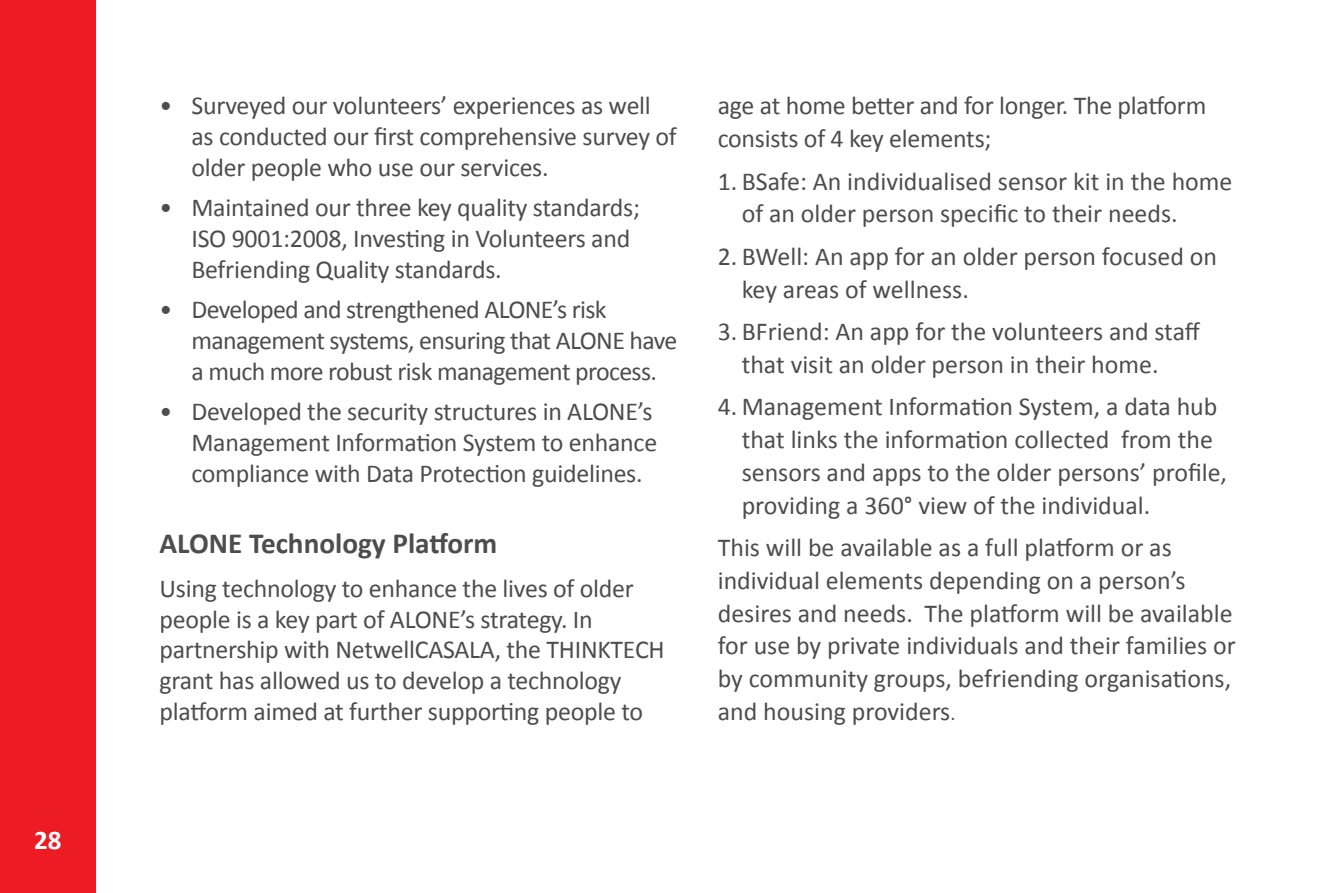
<style>
.page{position:relative;width:1340px;height:893px;background:#fff}
.page>*{position:absolute;margin:0;border:0;box-sizing:border-box;transform-origin:0 0}
.t1{font:700 29.25px "Calibri";color:#4d4d4f}
.t2{font:700 27px "Calibri";color:#fff}
.t3{font:25.88px/30.8px "Calibri";letter-spacing:-.01em;color:#4d4d4f}
.s1{font-size:20.25px}
</style>
<div class="page">
<div style="left:0;top:0;width:96px;height:893px;background:#ed1c24"></div>
<p class="t2" style="left:34px;top:823px;width:29px">28</p>
<p class="t3" style="left:191px;top:90px;width:487px;text-indent:-32px">• Surveyed our volunteers’ experiences as well as conducted our first comprehensive survey of older people who use our services.</p>
<p class="t3" style="left:191px;top:192px;width:450px;text-indent:-32px">• Maintained our three key quality standards;<br>ISO 9001:2008, Investing in Volunteers and<br>Befriending Quality standards.</p>
<p class="t3" style="left:191px;top:294px;width:487px;text-indent:-32px">• Developed and strengthened ALONE’s risk management systems, ensuring that ALONE have a much more robust risk management process.</p>
<p class="t3" style="left:191px;top:396px;width:467px;text-indent:-32px">• Developed the security structures in ALONE’s<br>Management Information System to enhance compliance with Data Protection guidelines.</p>
<p class="t1" style="left:159px;top:525px;width:339px">ALONE Technology Platform</p>
<p class="t3" style="left:159px;top:573px;width:506px">Using technology to enhance the lives of older people is a key part of ALONE’s strategy. In partnership with NetwellCASALA, the THINKTECH grant has allowed us to develop a technology platform aimed at further supporting people to</p>
<p class="t3" style="left:717px;top:89px;width:490px;line-height:32.9px">age at home better and for longer. The platform consists of 4 key elements;</p>
<p class="t3" style="left:741px;top:165px;width:492px;line-height:32.9px;text-indent:-24px">1. BSafe: An individualised sensor kit in the home of an older person specific to their needs.</p>
<p class="t3" style="left:741px;top:240px;width:477px;line-height:32.9px;text-indent:-24px">2. BWell: An app for an older person focused on key areas of wellness.</p>
<p class="t3" style="left:741px;top:315px;width:460px;line-height:32.9px;text-indent:-24px">3. BFriend: An app for the volunteers and staff that visit an older person in their home.</p>
<p class="t3" style="left:741px;top:390px;width:487px;line-height:32.9px;text-indent:-24px">4. Management Information System, a data hub that links the information collected from the sensors and apps to the older persons’ profile, providing a 360° view of the individual.</p>
<p class="t3" style="left:717px;top:531px;width:519px;line-height:32.9px">This will be available as a full platform or as individual elements depending on a person’s desires and needs. The platform will be available for use by private individuals and their families or by community groups, befriending organisations, and housing providers<span class="s1">.</span></p>
</div>
